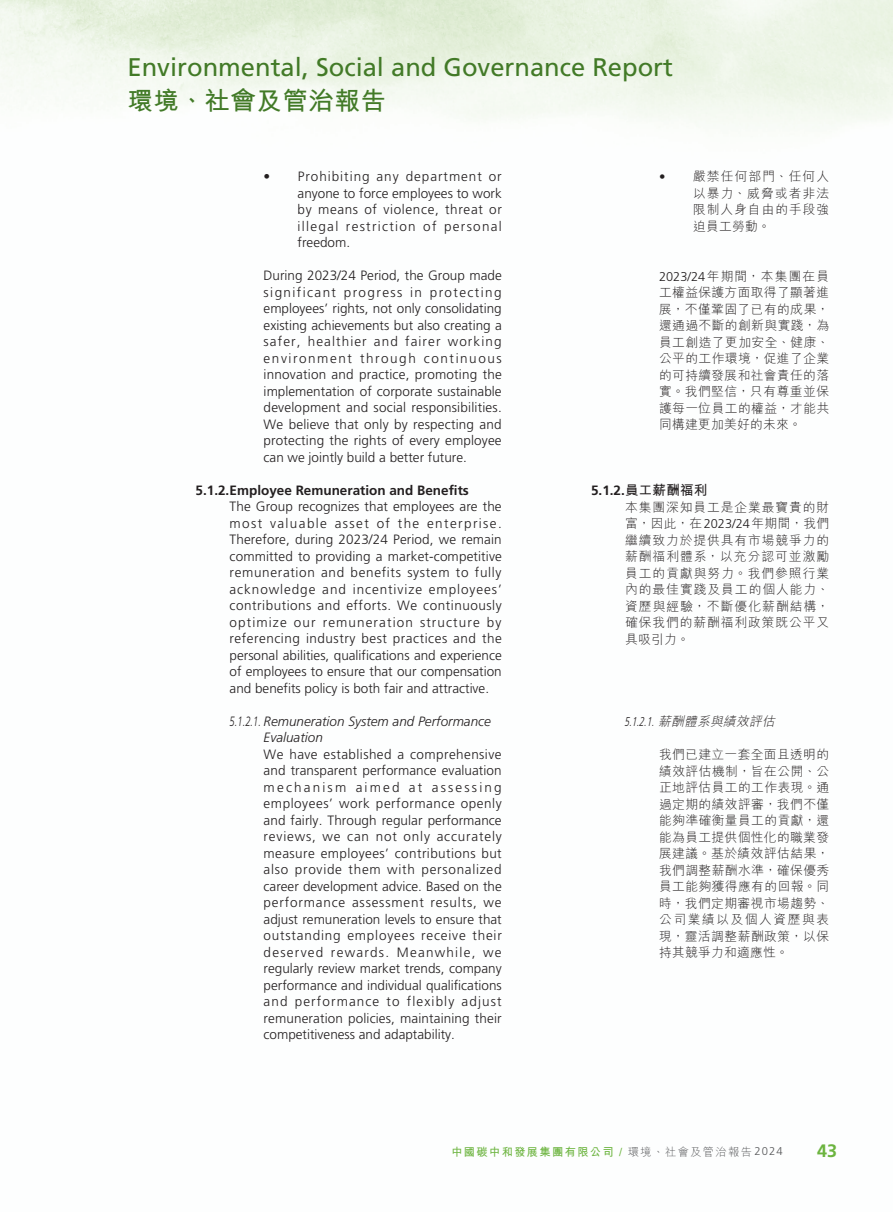
<style>
.page{position:relative;width:893px;height:1212px;background:#fff}
.page>*{position:absolute;margin:0;border:0;box-sizing:border-box;transform-origin:0 0}
.t1{font:25.5px "Frutiger LT Std";color:#427a27}
.t2{font:700 25.5px "M Hei HK";letter-spacing:.02em;color:#427a27}
.t3{font:700 18px "Frutiger LT Std";color:#6cb43f}
._00_txt_E{font:300 13.5px/16.5px "Frutiger LT Std";color:#231f20;text-align:justify}
._04_H4_E{font:italic 300 13.5px/16.5px "Frutiger LT Std";color:#231f20;scale:.7 1}
._03_H3_E{font:700 13.5px "Frutiger LT Std";color:#231f20}
._003_H3_C{font:700 13.5px "Frutiger LT Std";color:#231f20}
._000_txt_C{font:300 12.75px/16.5px "M Hei HK";letter-spacing:.04em;color:#231f20;text-align:justify}
._004_H4_C{font:italic 300 12.75px "M Hei HK";color:#231f20}
.t4{font:700 11.25px "M Hei HK";letter-spacing:.12em;color:#6cb43f}
.s1{font-family:"Frutiger LT Std"}
.s2{font-family:"M Hei HK"}
.s3{font-weight:300;color:#57585a}
.s4{font-family:"Frutiger LT Std";font-weight:300;color:#57585a}
</style>
<div class="page">
<h1 class="t1" style="left:128px;top:53px;width:547px">Environmental, Social and Governance Report</h1>
<h1 class="t2" style="left:128px;top:82px;width:260px">環境、社會及管治報告</h1>
<p class="_00_txt_E" style="left:298px;top:169px;width:206px;text-indent:-34px">• Prohibiting any department or anyone to force employees to work by means of violence, threat or illegal restriction of personal freedom.</p>
<p class="_00_txt_E" style="left:264px;top:268px;width:240px">During 2023/24 Period, the Group made significant progress in protecting employees’ rights, not only consolidating existing achievements but also creating a safer, healthier and fairer working environment through continuous innovation and practice, promoting the implementation of corporate sustainable development and social responsibilities.<br>We believe that only by respecting and protecting the rights of every employee can we jointly build a better future.</p>
<p class="_03_H3_E" style="left:196px;top:482px;width:275px">5.1.2.Employee Remuneration and Benefits</p>
<p class="_00_txt_E" style="left:230px;top:499px;width:274px">The Group recognizes that employees are the most valuable asset of the enterprise.<br>Therefore, during 2023/24 Period, we remain committed to providing a market-competitive remuneration and benefits system to fully acknowledge and incentivize employees’ contributions and efforts. We continuously optimize our remuneration structure by referencing industry best practices and the personal abilities, qualifications and experience of employees to ensure that our compensation and benefits policy is both fair and attractive.</p>
<p class="_04_H4_E" style="left:264px;top:713px;width:326px;text-indent:-34px">5.1.2.1. Remuneration System and Performance<br>Evaluation</p>
<p class="_00_txt_E" style="left:264px;top:746px;width:240px">We have established a comprehensive and transparent performance evaluation mechanism aimed at assessing employees’ work performance openly and fairly. Through regular performance reviews, we can not only accurately measure employees’ contributions but also provide them with personalized career development advice. Based on the performance assessment results, we adjust remuneration levels to ensure that outstanding employees receive their deserved rewards. Meanwhile, we regularly review market trends, company performance and individual qualifications and performance to flexibly adjust remuneration policies, maintaining their competitiveness and adaptability.</p>
<p class="_000_txt_C" style="left:693px;top:168px;width:138px;text-indent:-34px"><span class="s1">•</span> 嚴禁任何部門、任何人以暴力、威脅或者非法限制人身自由的手段強迫員工勞動。</p>
<p class="_000_txt_C" style="left:659px;top:267px;width:172px"><span class="s1">2023/24</span>年期間，本集團在員工權益保護方面取得了顯著進展，不僅鞏固了已有的成果，還通過不斷的創新與實踐，為員工創造了更加安全、健康、公平的工作環境，促進了企業的可持續發展和社會責任的落實。我們堅信，只有尊重並保護每一位員工的權益，才能共同構建更加美好的未來。</p>
<p class="_003_H3_C" style="left:591px;top:482px;width:118px">5.1.2.<span class="s2">員工薪酬福利</span></p>
<p class="_000_txt_C" style="left:625px;top:498px;width:206px">本集團深知員工是企業最寶貴的財富，因此，在<span class="s1">2023/24</span>年期間，我們繼續致力於提供具有市場競爭力的薪酬福利體系，以充分認可並激勵員工的貢獻與努力。我們參照行業內的最佳實踐及員工的個人能力、資歷與經驗，不斷優化薪酬結構，確保我們的薪酬福利政策既公平又具吸引力。</p>
<p class="_004_H4_C" style="left:624px;top:715px;width:155px"><span class="s1">5.1.2.1.</span> 薪酬體系與績效評估</p>
<p class="_000_txt_C" style="left:659px;top:746px;width:172px">我們已建立一套全面且透明的績效評估機制，旨在公開、公正地評估員工的工作表現。通過定期的績效評審，我們不僅能夠準確衡量員工的貢獻，還能為員工提供個性化的職業發展建議。基於績效評估結果，我們調整薪酬水準，確保優秀員工能夠獲得應有的回報。同時，我們定期審視市場趨勢、公司業績以及個人資歷與表現，靈活調整薪酬政策，以保持其競爭力和適應性。</p>
<p class="t4" style="left:451px;top:1143px;width:333px">中國碳中和發展集團有限公司 / <span class="s3">環境、社會及管治報告</span><span class="s4">2024</span></p>
<h2 class="t3" style="left:817px;top:1140px;width:22px">43</h2>
</div>
